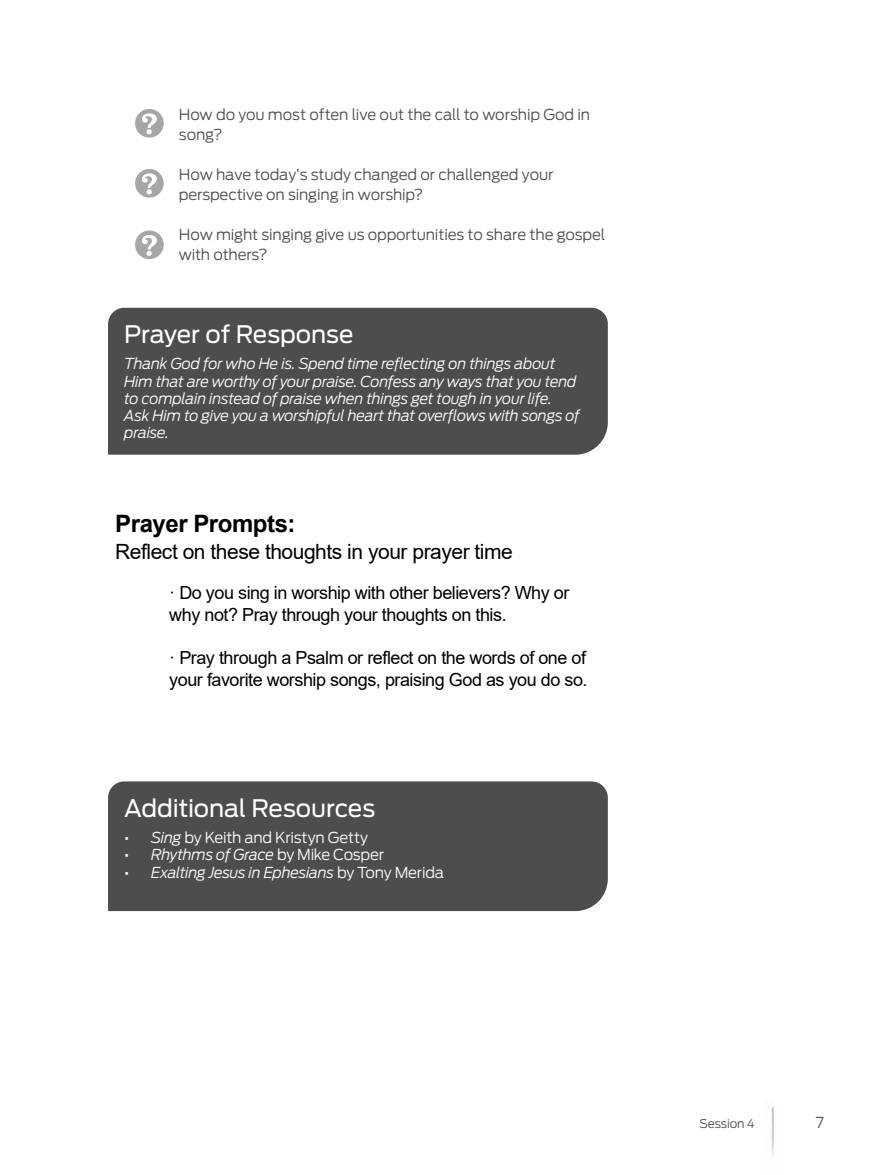
<style>
.page{position:relative;width:878px;height:1175px;background:#fff}
.page>*{position:absolute;margin:0;border:0;box-sizing:border-box;transform-origin:0 0}
.t1{font:24px "Antenna";letter-spacing:-.005em;color:#fff}
.t2{font:700 24px "Arial";letter-spacing:-.02em;color:#000}
.t3{font:21px "Arial";letter-spacing:-.02em;color:#000}
.t4{font:18px/21.6px "Arial";letter-spacing:-.025em;color:#000}
.t5{font:italic 300 15px/17.2px "Antenna";letter-spacing:-.02em;color:#fff}
.t6{font:300 15px/19.5px "Antenna";letter-spacing:-.01em;color:#4d4d4f}
.t7{font:300 15px "Antenna";letter-spacing:-.02em;color:#fff}
.t8{font:300 12px "Antenna";letter-spacing:-.01em;color:#4d4d4f}
.s1{font-weight:400}
.s2{font-style:italic}
.s3{font-weight:400;font-style:normal}
.s4{font-style:normal}
</style>
<div class="page">
<img style="left:771px;top:1107px;width:3px;height:48px">
<svg style="left:135px;top:109px;width:29px;height:29px"></svg>
<svg style="left:135px;top:169px;width:29px;height:29px"></svg>
<svg style="left:135px;top:230px;width:29px;height:29px"></svg>
<div style="left:108px;top:308px;width:500px;height:146px;background:#4d4d4f"></div>
<div style="left:108px;top:781px;width:500px;height:130px;background:#4d4d4f"></div>
<p class="t6" style="left:179px;top:105px;width:413px">How do you most often live out the call to worship God in song?</p>
<p class="t6" style="left:179px;top:165px;width:376px">How have today’s study changed or challenged your perspective on singing in worship?</p>
<p class="t6" style="left:179px;top:225px;width:428px">How might singing give us opportunities to share the gospel with others?</p>
<h1 class="t1" style="left:124px;top:320px;width:231px">Prayer of Response</h1>
<p class="t5" style="left:124px;top:355px;width:457px">Thank God for who He is. Spend time reflecting on things about Him that are worthy of your praise. Confess any ways that you tend to complain instead of praise when things get tough in your life.<br>Ask Him to give you a worshipful heart that overflows with songs of praise.</p>
<h1 class="t2" style="left:115px;top:507px;width:182px">Prayer Prompts:</h1>
<h2 class="t3" style="left:115px;top:537px;width:399px">Reflect on these thoughts in your prayer time</h2>
<p class="t4" style="left:169px;top:582px;width:401px">· Do you sing in worship with other believers? Why or why not? Pray through your thoughts on this.</p>
<p class="t4" style="left:169px;top:647px;width:420px">· Pray through a Psalm or reflect on the words of one of your favorite worship songs, praising God as you do so.</p>
<h1 class="t1" style="left:124px;top:793px;width:252px">Additional Resources</h1>
<p class="t7" style="left:124px;top:828px;width:245px"><span class="s1">•</span> <span class="s2">Sing</span> by Keith and Kristyn Getty</p>
<p class="t5" style="left:124px;top:846px;width:261px"><span class="s3">•</span> Rhythms of Grace <span class="s4">by Mike Cosper</span></p>
<p class="t5" style="left:124px;top:863px;width:321px"><span class="s3">•</span> Exalting Jesus in Ephesians <span class="s4">by Tony Merida</span></p>
<p class="t8" style="left:699px;top:1116px;width:57px">Session 4</p>
<p class="t6" style="left:815px;top:1112px;width:10px">7</p>
</div>
